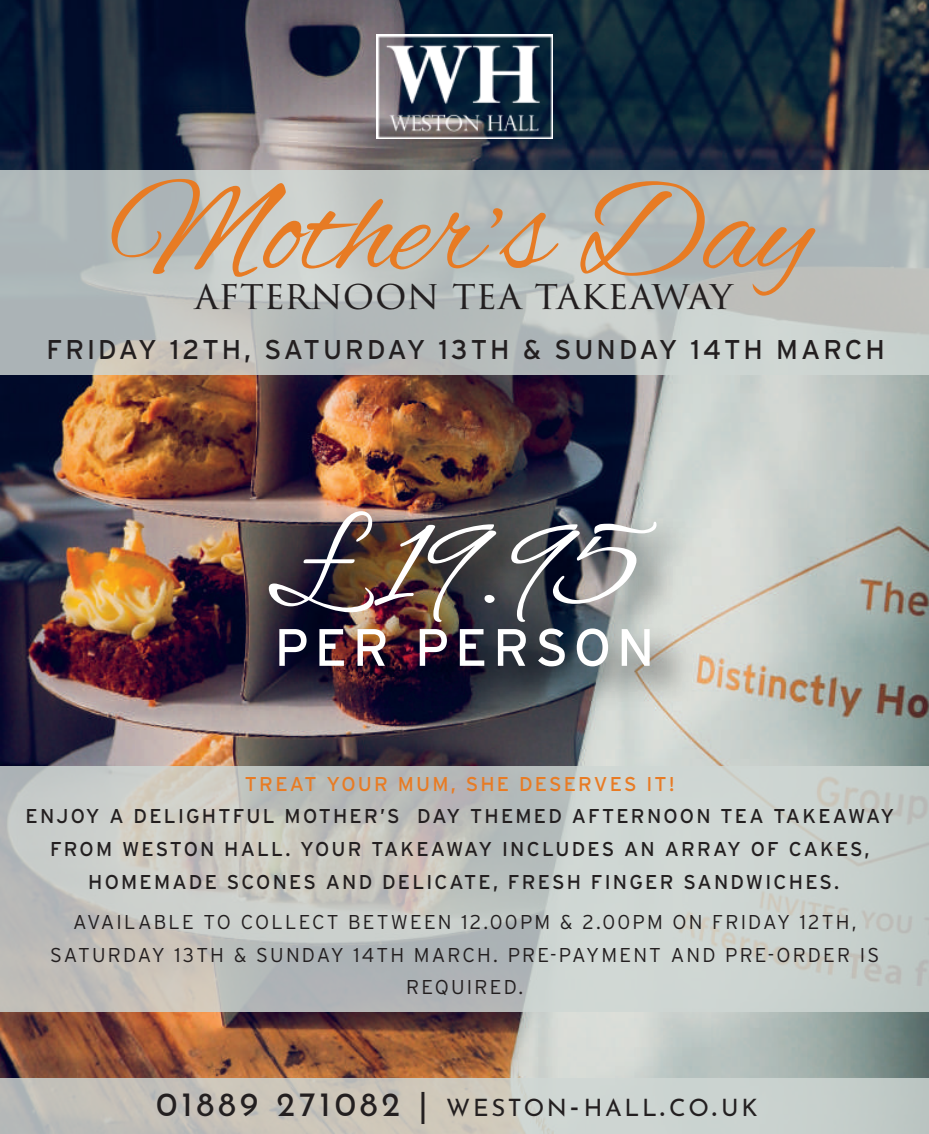
<style>
.page{position:relative;width:929px;height:1134px;background:#fff}
.page>*{position:absolute;margin:0;border:0;box-sizing:border-box;transform-origin:0 0}
.t1{font:136.25px "Alex Brush";color:#e77b24}
.t2{font:125.25px "Alex Brush";color:#fff}
.t3{font:52.5px "Interstate";letter-spacing:.11em;color:#fff}
.t4{font:39px "Trajan Pro 3";color:#231f20}
.t5{font:34.25px "Josefin Sans";letter-spacing:.11em;color:#231f20}
.t6{font:27px "Interstate";letter-spacing:.11em;color:#231f20}
.t7{font:20px/32.5px "Interstate";letter-spacing:.11em;color:#231f20;text-align:center}
.t8{font:300 20px/32.5px "Interstate";letter-spacing:.11em;color:#231f20;text-align:center}
.t9{font:20px "Interstate";letter-spacing:.11em;color:#e87b24}
.s1{font-size:24px}
</style>
<div class="page">
<img style="left:0;top:0;width:928px;height:1078px">
<svg style="left:0;top:170px;width:928px;height:205px;background:#bac0bf"></svg>
<svg style="left:0;top:766px;width:928px;height:245px;background:#c4c8c5"></svg>
<svg style="left:0;top:1078px;width:928px;height:56px;background:#c7c9c2"></svg>
<img style="left:243px;top:480px;width:477px;height:251px">
<img style="left:377px;top:34px;width:175px;height:105px">
<h1 class="t1" style="left:109px;top:155px;width:702px">Mother’s Day</h1>
<h3 class="t4" style="left:194px;top:268px;width:540px">AFTERNOON TEA TAKEAWAY</h3>
<h3 class="t6" style="left:47px;top:334px;width:839px">FRIDAY 12TH, SATURDAY 13TH &amp; SUNDAY 14TH MARCH</h3>
<h2 class="t2" style="left:264px;top:499px;width:377px">£19.95</h2>
<h3 class="t3" style="left:274px;top:618px;width:381px">PER PERSON</h3>
<p class="t9" style="left:245px;top:773px;width:431px">TREAT YOUR MUM, SHE DESERVES IT!</p>
<p class="t7" style="left:26px;top:800px;width:870px">ENJOY A DELIGHTFUL MOTHER’S DAY THEMED AFTERNOON TEA TAKEAWAY<br>FROM WESTON HALL. YOUR TAKEAWAY INCLUDES AN ARRAY OF CAKES,<br>HOMEMADE SCONES AND DELICATE, FRESH FINGER SANDWICHES.</p>
<p class="t8" style="left:50px;top:906px;width:830px">AVAILABLE TO COLLECT BETWEEN 12.00PM &amp; 2.00PM ON FRIDAY 12TH,<br>SATURDAY 13TH &amp; SUNDAY 14TH MARCH. PRE-PAYMENT AND PRE-ORDER IS<br>REQUIRED.</p>
<h3 class="t5" style="left:156px;top:1075px;width:603px">01889 271082 | <span class="s1">WESTON</span>-<span class="s1">HALL</span>.<span class="s1">CO</span>.<span class="s1">UK</span></h3>
</div>
